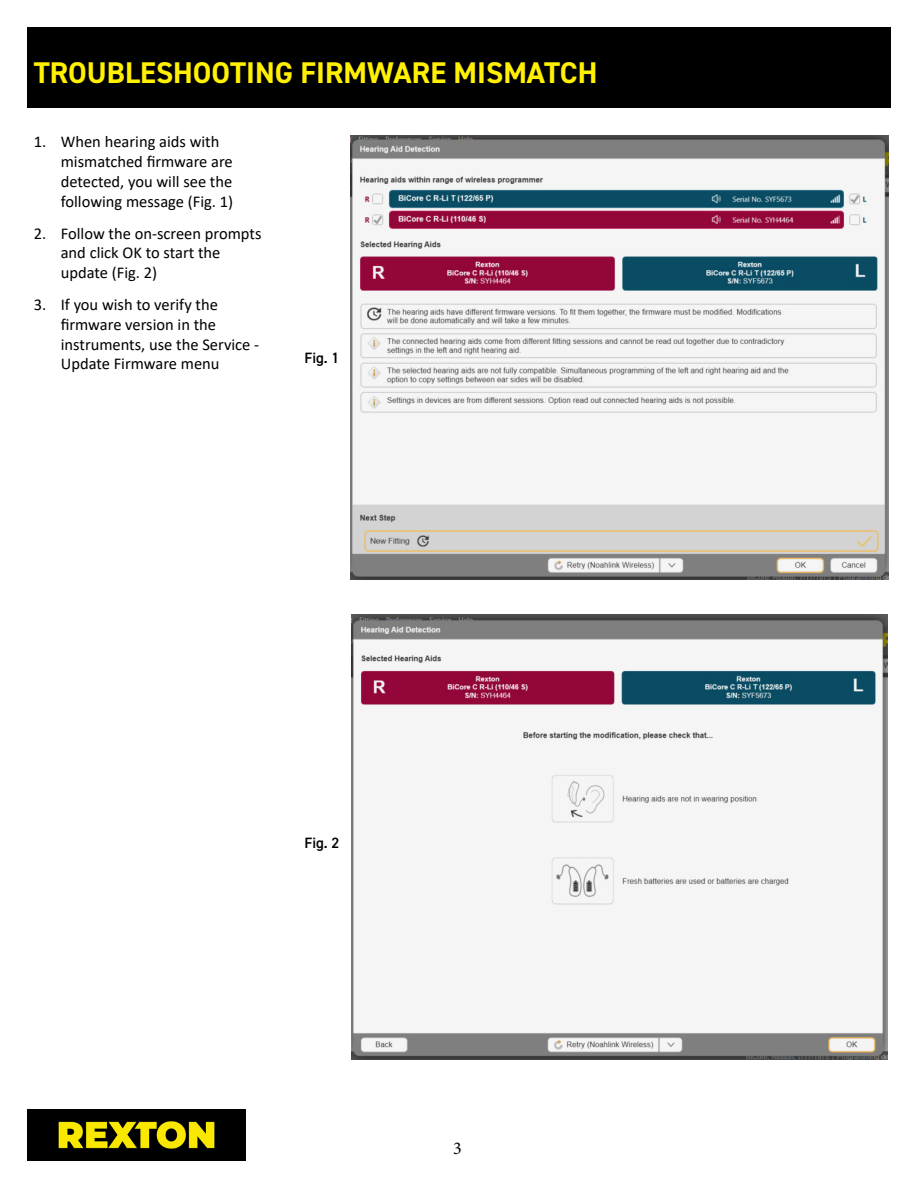
<style>
.page{position:relative;width:918px;height:1188px;background:#fff}
.page>*{position:absolute;margin:0;border:0;box-sizing:border-box;transform-origin:0 0}
.Page_Headline{font:700 30px "DIN2014";color:#fff101}
.t1{font:18px "Minion Pro";color:#000}
.t2{font:16.5px/19.8px "Calibri";color:#000}
.t3{font:600 15px "DIN2014";color:#000}
</style>
<div class="page">
<div style="left:27px;top:27px;width:864px;height:81px;background:#000"></div>
<img style="left:351px;top:135px;width:537px;height:445px">
<img style="left:352px;top:614px;width:536px;height:445px">
<img style="left:27px;top:1110px;width:219px;height:51px">
<p class="Page_Headline" style="left:34px;top:52px;width:565px">TROUBLESHOOTING FIRMWARE MISMATCH</p>
<p class="t2" style="left:61px;top:132px;width:174px;text-indent:-27px">1. When hearing aids with mismatched firmware are detected, you will see the following message (Fig. 1)</p>
<p class="t2" style="left:61px;top:223px;width:202px;text-indent:-27px">2. Follow the on-screen prompts and click OK to start the update (Fig. 2)</p>
<p class="t2" style="left:61px;top:294px;width:200px;text-indent:-27px">3. If you wish to verify the firmware version in the instruments, use the Service -<br>Update Firmware menu</p>
<p class="t3" style="left:305px;top:348px;width:36px">Fig. 1</p>
<p class="t3" style="left:305px;top:833px;width:36px">Fig. 2</p>
<p class="t1" style="left:453px;top:1136px;width:10px">3</p>
</div>
